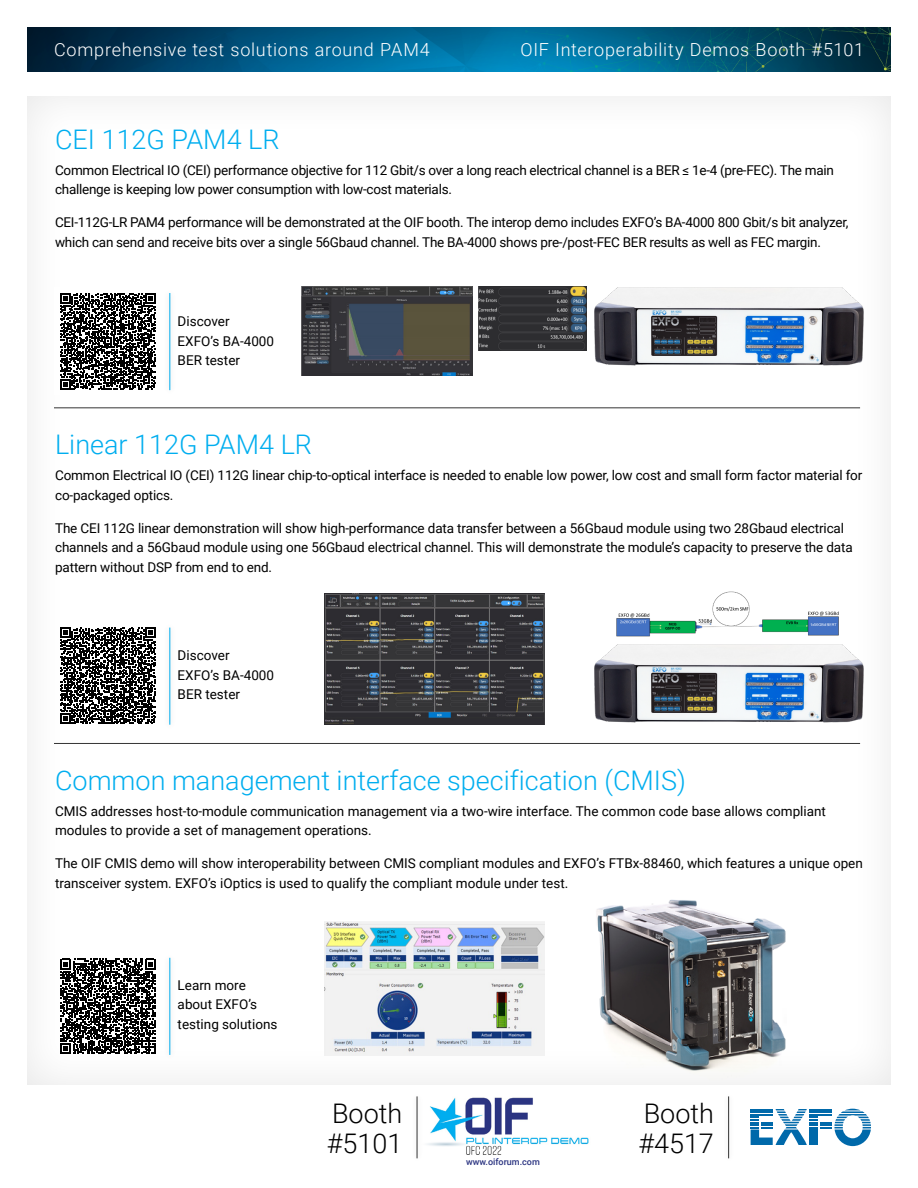
<style>
.page{position:relative;width:918px;height:1188px;background:#fff}
.page>*{position:absolute;margin:0;border:0;box-sizing:border-box;transform-origin:0 0}
.Title_1{font:300 27px "Roboto";color:#00aeef}
.t1{font:300 27px/30px "Roboto";color:#000}
.t2{font:300 18px "Roboto";letter-spacing:.04em;color:#fff}
.Text{font:13.5px/19.5px "Roboto";letter-spacing:-.01em;color:#000}
.t3{font:500 9px "Roboto";color:#2b3481}
</style>
<div class="page">
<img style="left:27px;top:27px;width:864px;height:44px">
<img style="left:427px;top:1097px;width:162px;height:58px">
<svg style="left:751px;top:1109px;width:120px;height:37px"></svg>
<hr style="left:751px;top:1114px;width:22px;height:2px;background:#0069aa">
<div style="left:722px;top:1091px;width:13px;height:73px;background:#000;opacity:.3"></div>
<hr style="left:728px;top:1096px;width:1px;height:62px;background:#000">
<div style="left:411px;top:1091px;width:13px;height:73px;background:#000;opacity:.3"></div>
<hr style="left:417px;top:1096px;width:1px;height:62px;background:#000">
<hr style="left:54px;top:407px;width:806px;height:1px;background:#000">
<hr style="left:54px;top:743px;width:806px;height:1px;background:#000">
<img style="left:301px;top:287px;width:171px;height:89px">
<img style="left:478px;top:287px;width:108px;height:64px">
<img style="left:594px;top:287px;width:270px;height:79px">
<img style="left:594px;top:644px;width:270px;height:79px">
<img style="left:616px;top:591px;width:223px;height:46px">
<img style="left:324px;top:593px;width:220px;height:131px">
<div style="left:163px;top:288px;width:13px;height:108px;background:#000;opacity:.3"></div>
<hr style="left:169px;top:293px;width:1px;height:97px;background:#00aeef">
<svg style="left:60px;top:293px;width:96px;height:96px"></svg>
<div style="left:163px;top:622px;width:13px;height:108px;background:#000;opacity:.3"></div>
<hr style="left:169px;top:628px;width:1px;height:97px;background:#00aeef">
<svg style="left:60px;top:628px;width:96px;height:96px"></svg>
<img style="left:324px;top:921px;width:220px;height:135px">
<img style="left:594px;top:899px;width:192px;height:186px">
<svg style="left:60px;top:959px;width:96px;height:95px"></svg>
<div style="left:163px;top:953px;width:13px;height:108px;background:#000;opacity:.3"></div>
<hr style="left:169px;top:958px;width:1px;height:97px;background:#00aeef">
<h2 class="t2" style="left:54px;top:37px;width:377px">Comprehensive test solutions around PAM4</h2>
<h2 class="t2" style="left:520px;top:37px;width:345px">OIF Interoperability Demos Booth #5101</h2>
<p class="Title_1" style="left:55px;top:120px;width:226px">CEI 112G PAM4 LR</p>
<p class="Text" style="left:55px;top:160px;width:780px">Common Electrical IO (CEI) performance objective for 112 Gbit/s over a long reach electrical channel is a BER ≤ 1e-4 (pre-FEC). The main challenge is keeping low power consumption with low-cost materials.</p>
<p class="Text" style="left:55px;top:212px;width:795px">CEI-112G-LR PAM4 performance will be demonstrated at the OIF booth. The interop demo includes EXFO’s BA-4000 800 Gbit/s bit analyzer, which can send and receive bits over a single 56Gbaud channel. The BA-4000 shows pre-/post-FEC BER results as well as FEC margin.</p>
<p class="Text" style="left:178px;top:311px;width:98px">Discover<br>EXFO’s BA-4000<br>BER tester</p>
<p class="Title_1" style="left:55px;top:426px;width:259px">Linear 112G PAM4 LR</p>
<p class="Text" style="left:55px;top:465px;width:809px">Common Electrical IO (CEI) 112G linear chip-to-optical interface is needed to enable low power, low cost and small form factor material for co-packaged optics.</p>
<p class="Text" style="left:55px;top:518px;width:799px">The CEI 112G linear demonstration will show high-performance data transfer between a 56Gbaud module using two 28Gbaud electrical channels and a 56Gbaud module using one 56Gbaud electrical channel. This will demonstrate the module’s capacity to preserve the data pattern without DSP from end to end.</p>
<p class="Text" style="left:178px;top:645px;width:98px">Discover<br>EXFO’s BA-4000<br>BER tester</p>
<p class="Title_1" style="left:55px;top:761px;width:632px">Common management interface specification (CMIS)</p>
<p class="Text" style="left:55px;top:801px;width:772px">CMIS addresses host-to-module communication management via a two-wire interface. The common code base allows compliant modules to provide a set of management operations.</p>
<p class="Text" style="left:55px;top:853px;width:809px">The OIF CMIS demo will show interoperability between CMIS compliant modules and EXFO’s FTBx-88460, which features a unique open transceiver system. EXFO’s iOptics is used to qualify the compliant module under test.</p>
<p class="Text" style="left:178px;top:975px;width:101px">Learn more about EXFO’s testing solutions</p>
<h1 class="t1" style="left:327px;top:1097px;width:77px">Booth #5101</h1>
<p class="t3" style="left:466px;top:1156px;width:75px">www.oiforum.com</p>
<h1 class="t1" style="left:638px;top:1097px;width:77px">Booth #4517</h1>
</div>
